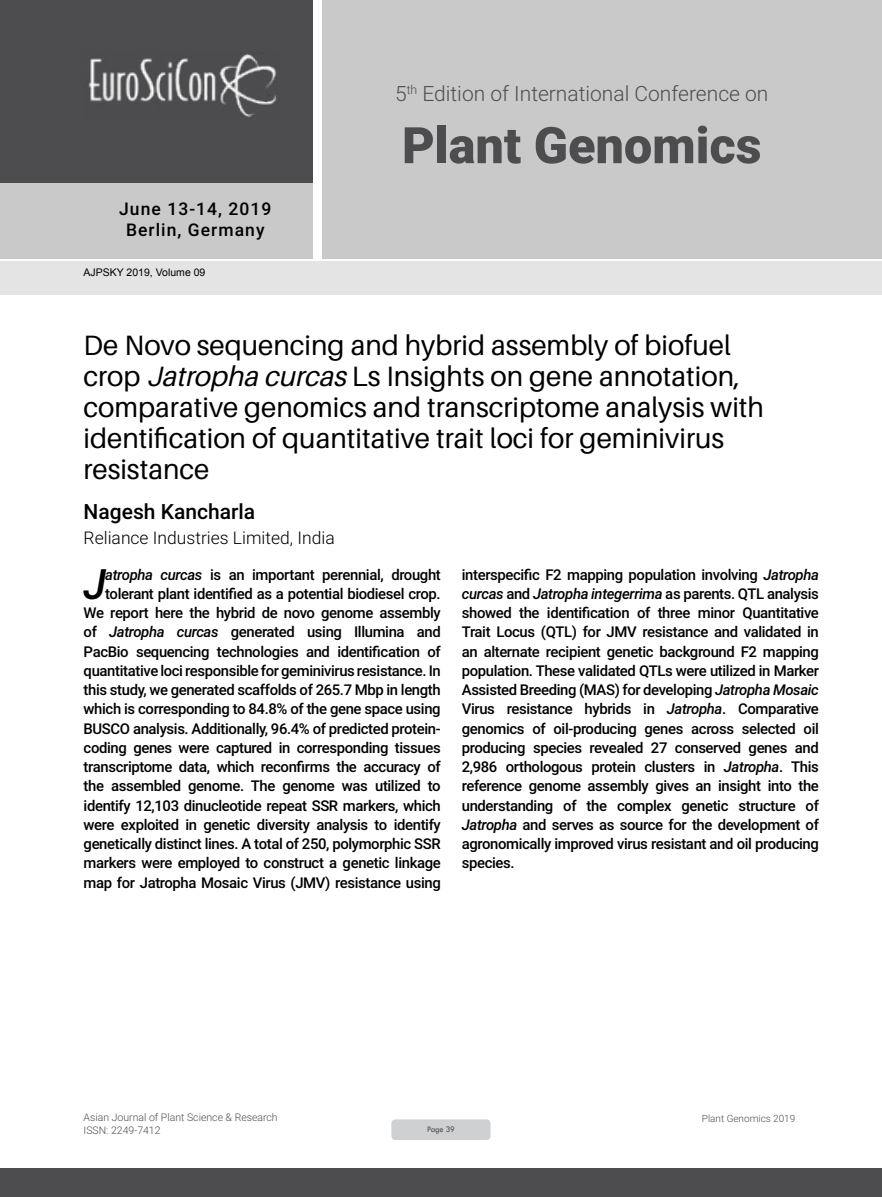
<style>
.page{position:relative;width:882px;height:1197px;background:#fff}
.page>*{position:absolute;margin:0;border:0;box-sizing:border-box;transform-origin:0 0}
.t1{font:900 50.4px "Roboto";color:#4d4d4f}
.t2{font:italic 500 42px "Roboto";color:#000}
.t3{font:28px/30.8px "Aileron";color:#000}
.t4{font:300 21px "Roboto";color:#4d4d4f}
.t5{font:500 21px "Roboto";color:#000}
.t6{font:300 17.5px "Roboto";color:#000}
.t7{font:500 17.5px/21px "Roboto";letter-spacing:.06em;color:#000;text-align:center}
.t8{font:500 14.88px/19.2px "Roboto";letter-spacing:-.025em;color:#000;text-align:right}
.t9{font:300 10.5px/12.6px "Roboto";color:#4d4d4f}
.t10{font:10.5px "Arial";color:#000}
.t11{font:300 9.97px "Roboto";color:#4d4d4f}
.t12{font:8.75px "Tw Cen";letter-spacing:-.02em;color:#4d4d4f;scale:.95 1}
.s1{font-style:italic}
</style>
<div class="page">
<div style="left:0;top:0;width:313px;height:183px;background:#4d4d4f"></div>
<div style="left:1px;top:183px;width:312px;height:76px;background:#c9c9ca"></div>
<div style="left:323px;top:0;width:559px;height:259px;background:#c9c9ca"></div>
<img style="left:88px;top:54px;width:188px;height:63px">
<div style="left:0;top:1169px;width:882px;height:28px;background:#4d4d4f"></div>
<div style="left:1px;top:261px;width:881px;height:33px;background:#e4e4e4"></div>
<div style="left:391px;top:1119px;width:100px;height:21px;background:#cfd0d2;border-radius:4px"></div>
<h3 class="t4" style="left:395px;top:79px;width:375px">5<sup>th</sup> Edition of International Conference on</h3>
<p class="t7" style="left:119px;top:198px;width:154px">June 13-14, 2019<br>Berlin, Germany</p>
<p class="t10" style="left:84px;top:266px;width:123px">AJPSKY 2019, Volume 09</p>
<h1 class="t1" style="left:402px;top:110px;width:361px">Plant Genomics</h1>
<h3 class="t3" style="left:84px;top:331px;width:682px">De Novo sequencing and hybrid assembly of biofuel crop <span class="s1">Jatropha curcas</span> Ls Insights on gene annotation, comparative genomics and transcriptome analysis with identification of quantitative trait loci for geminivirus resistance</h3>
<h3 class="t5" style="left:84px;top:497px;width:173px">Nagesh Kancharla</h3>
<p class="t6" style="left:84px;top:525px;width:253px">Reliance Industries Limited, India</p>
<h2 class="t2" style="left:83px;top:555px;width:24px">J</h2>
<p class="t8" style="left:84px;top:564px;width:359px"><span class="s1">atropha curcas</span> is an important perennial, drought tolerant plant identified as a potential biodiesel crop.<br>We report here the hybrid de novo genome assembly of <span class="s1">Jatropha curcas</span> generated using Illumina and PacBio sequencing technologies and identification of quantitative loci responsible for geminivirus resistance. In this study, we generated scaffolds of 265.7 Mbp in length which is corresponding to 84.8% of the gene space using BUSCO analysis. Additionally, 96.4% of predicted protein&shy;coding genes were captured in corresponding tissues transcriptome data, which reconfirms the accuracy of the assembled genome. The genome was utilized to identify 12,103 dinucleotide repeat SSR markers, which were exploited in genetic diversity analysis to identify genetically distinct lines. A total of 250, polymorphic SSR markers were employed to construct a genetic linkage map for Jatropha Mosaic Virus (JMV) resistance using</p>
<p class="t8" style="left:462px;top:564px;width:359px;text-align:justify">interspecific F2 mapping population involving <span class="s1">Jatropha curcas</span> and <span class="s1">Jatropha integerrima</span> as parents. QTL analysis showed the identification of three minor Quantitative Trait Locus (QTL) for JMV resistance and validated in an alternate recipient genetic background F2 mapping population. These validated QTLs were utilized in Marker Assisted Breeding (MAS) for developing <span class="s1">Jatropha Mosaic </span>Virus resistance hybrids in <span class="s1">Jatropha</span>. Comparative genomics of oil-producing genes across selected oil producing species revealed 27 conserved genes and 2,986 orthologous protein clusters in <span class="s1">Jatropha</span>. This reference genome assembly gives an insight into the understanding of the complex genetic structure of <span class="s1">Jatropha</span> and serves as source for the development of agronomically improved virus resistant and oil producing species.</p>
<p class="t9" style="left:84px;top:1111px;width:196px">Asian Journal of Plant Science &amp; Research<br>ISSN: 2249-7412</p>
<p class="t12" style="left:427px;top:1124px;width:31px">Page 39</p>
<p class="t11" style="left:702px;top:1111px;width:95px">Plant Genomics 2019</p>
</div>
